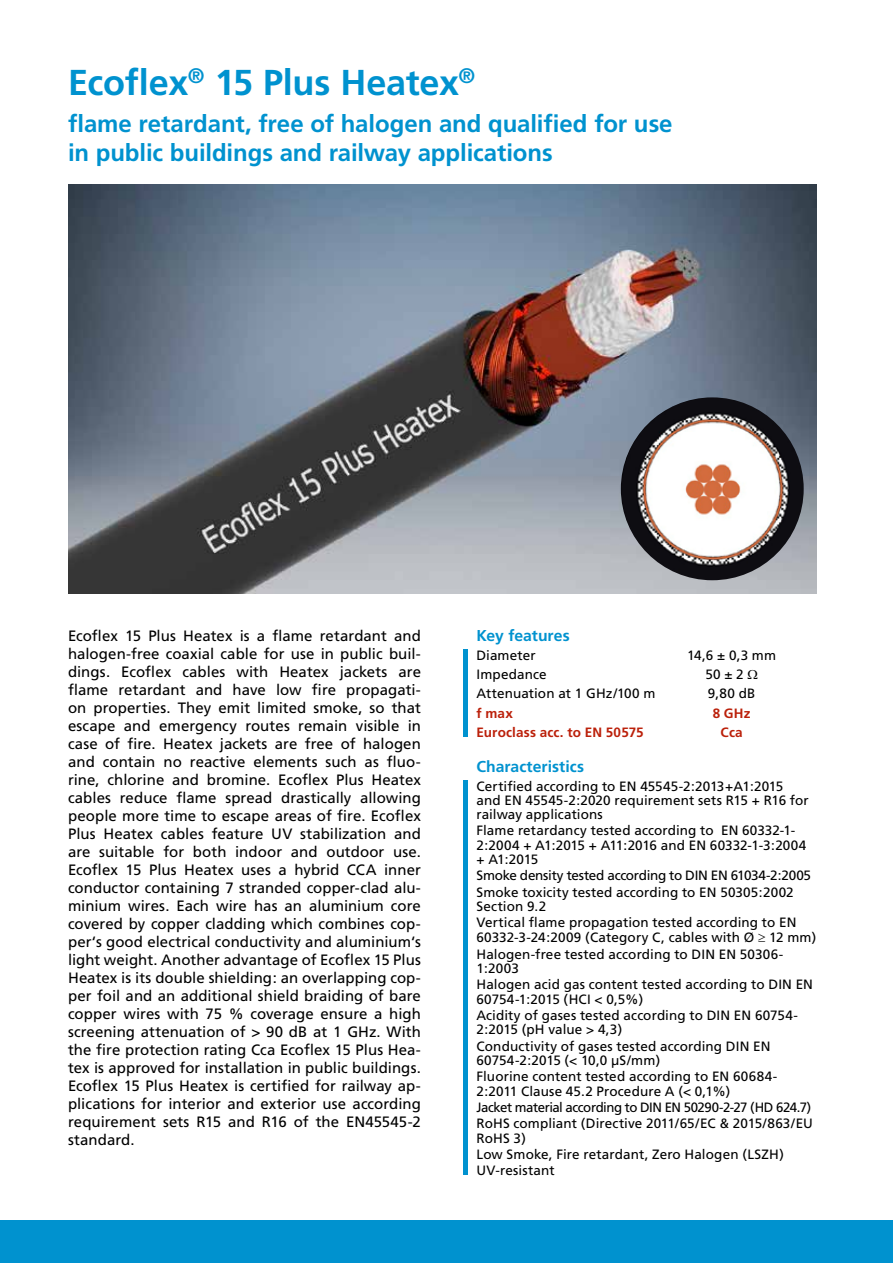
<style>
.page{position:relative;width:893px;height:1263px;background:#fff}
.page>*{position:absolute;margin:0;border:0;box-sizing:border-box;transform-origin:0 0}
.t1{font:700 36px "Frutiger";letter-spacing:-.01em;color:#0092cf}
.t2{font:700 24px/28.8px "Frutiger";letter-spacing:-.005em;color:#0092cf}
.t3{font:700 15.75px "Frutiger";color:#0092cf}
.t4{font:15px/18px "Frutiger";color:#000;text-align:justify}
.t5{font:13.5px/16.4px "Frutiger";letter-spacing:.005em;color:#000}
.t6{font:700 13.5px "Frutiger";letter-spacing:.01em;color:#bb200a}
</style>
<div class="page">
<div style="left:0;top:1220px;width:893px;height:43px;background:#0092cf"></div>
<div style="left:463px;top:650px;width:5px;height:87px;background:#0092cf"></div>
<img style="left:68px;top:184px;width:748px;height:409px">
<img style="left:621px;top:397px;width:183px;height:183px;border-radius:91px">
<div style="left:463px;top:780px;width:5px;height:395px;background:#0092cf"></div>
<h1 class="t1" style="left:68px;top:61px;width:409px">Ecoflex<sup>®</sup> 15 Plus Heatex<sup>®</sup></h1>
<h2 class="t2" style="left:68px;top:110px;width:606px">flame retardant, free of halogen and qualified for use in public buildings and railway applications</h2>
<p class="t4" style="left:68px;top:626px;width:354px">Ecoflex 15 Plus Heatex is a flame retardant and halogen-free coaxial cable for use in public buil&shy;dings. Ecoflex cables with Heatex jackets are flame retardant and have low fire propagati&shy;on properties. They emit limited smoke, so that escape and emergency routes remain visible in case of fire. Heatex jackets are free of halogen and contain no reactive elements such as fluo&shy;rine, chlorine and bromine. Ecoflex Plus Heatex cables reduce flame spread drastically allowing people more time to escape areas of fire. Ecoflex Plus Heatex cables feature UV stabilization and are suitable for both indoor and outdoor use.<br>Ecoflex 15 Plus Heatex uses a hybrid CCA inner conductor containing 7 stranded copper-clad alu&shy;minium wires. Each wire has an aluminium core covered by copper cladding which combines cop&shy;per‘s good electrical conductivity and aluminium‘s light weight. Another advantage of Ecoflex 15 Plus Heatex is its double shielding: an overlapping cop&shy;per foil and an additional shield braiding of bare copper wires with 75 % coverage ensure a high screening attenuation of &gt; 90 dB at 1 GHz. With the fire protection rating Cca Ecoflex 15 Plus Hea&shy;tex is approved for installation in public buildings.<br>Ecoflex 15 Plus Heatex is certified for railway ap&shy;plications for interior and exterior use according requirement sets R15 and R16 of the EN45545-2 standard.</p>
<p class="t3" style="left:476px;top:626px;width:95px">Key features</p>
<p class="t5" style="left:476px;top:647px;width:61px">Diameter</p>
<p class="t5" style="left:687px;top:647px;width:90px">14,6 ± 0,3 mm</p>
<p class="t5" style="left:476px;top:666px;width:72px">Impedance</p>
<p class="t5" style="left:705px;top:666px;width:40px">50 ± 2</p>
<p class="t5" style="left:476px;top:685px;width:181px">Attenuation at 1 GHz/100 m</p>
<p class="t5" style="left:708px;top:685px;width:49px">9,80 dB</p>
<p class="t6" style="left:476px;top:705px;width:38px">f max</p>
<p class="t6" style="left:713px;top:705px;width:39px">8 GHz</p>
<p class="t6" style="left:476px;top:724px;width:169px">Euroclass acc. to EN 50575</p>
<p class="t6" style="left:721px;top:724px;width:24px">Cca</p>
<p class="t3" style="left:476px;top:757px;width:109px">Characteristics</p>
<p class="t5" style="left:476px;top:779px;width:334px;line-height:14.2px">Certified according to EN 45545-2:2013+A1:2015 and EN 45545-2:2020 requirement sets R15 + R16 for railway applications</p>
<p class="t5" style="left:476px;top:824px;width:331px;line-height:14.2px">Flame retardancy tested according to EN 60332-1-<br>2:2004 + A1:2015 + A11:2016 and EN 60332-1-3:2004 + A1:2015</p>
<p class="t5" style="left:476px;top:867px;width:336px">Smoke density tested according to DIN EN 61034-2:2005<br>Smoke toxicity tested according to EN 50305:2002</p>
<p class="t5" style="left:476px;top:898px;width:321px">Section 9.2<br>Vertical flame propagation tested according to EN</p>
<p class="t5" style="left:476px;top:929px;width:341px">60332-3-24:2009 (Category C, cables with Ø ≥ 12 mm)<br>Halogen-free tested according to DIN EN 50306-</p>
<p class="t5" style="left:476px;top:960px;width:338px">1:2003<br>Halogen acid gas content tested according to DIN EN</p>
<p class="t5" style="left:476px;top:991px;width:323px">60754-1:2015 (HCI &lt; 0,5%)<br>Acidity of gases tested according to DIN EN 60754-</p>
<p class="t5" style="left:476px;top:1021px;width:295px">2:2015 (pH value &gt; 4,3)<br>Conductivity of gases tested according DIN EN</p>
<p class="t5" style="left:476px;top:1052px;width:302px">60754-2:2015 (&lt; 10,0 µS/mm)<br>Fluorine content tested according to EN 60684-</p>
<p class="t5" style="left:476px;top:1083px;width:338px">2:2011 Clause 45.2 Procedure A (&lt; 0,1%)<br>Jacket material according to DIN EN 50290-2-27 (HD 624.7)<br>RoHS compliant (Directive 2011/65/EC &amp; 2015/863/EU</p>
<p class="t5" style="left:476px;top:1130px;width:309px">RoHS 3)<br>Low Smoke, Fire retardant, Zero Halogen (LSZH)<br>UV-resistant</p>
</div>
